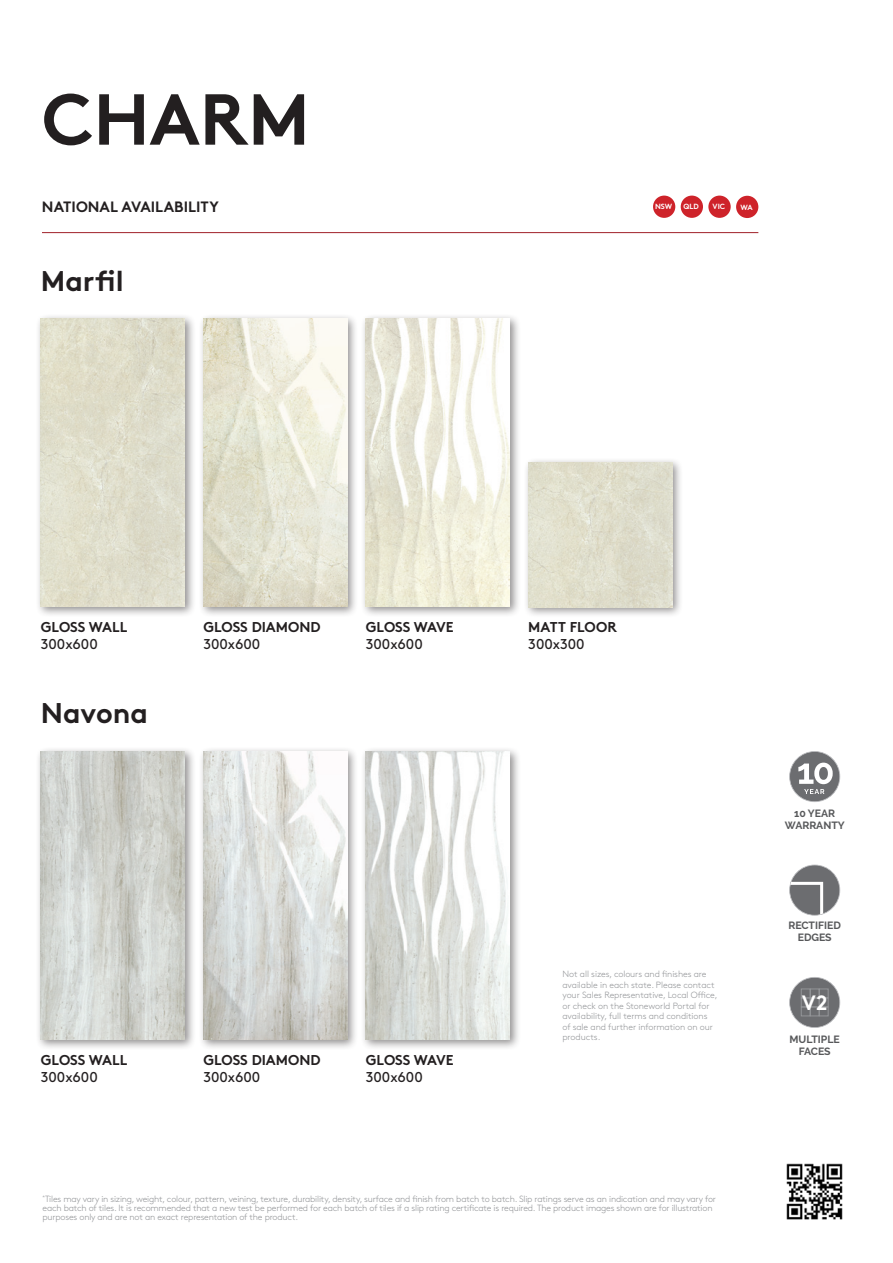
<style>
.page{position:relative;width:893px;height:1263px;background:#fff}
.page>*{position:absolute;margin:0;border:0;box-sizing:border-box;transform-origin:0 0}
.t1{font:700 72px "Brown";color:#231f20}
.t2{font:700 28.5px "Brown";color:#231f20}
.t3{font:700 20.7px "Brown";color:#fff}
.t4{font:700 15px "Brown";color:#231f20}
.t5{font:700 14.25px/17.1px "Brown";color:#231f20}
.t6{font:14.25px "Brown";color:#231f20}
.t7{font:700 10.5px/12px "Raleway";color:#57585a;text-align:center}
.t8{font:300 9px/10.5px "Brown Std";letter-spacing:-.02em;color:#939598}
.t9{font:700 7.5px "Brown";color:#fff}
.s1{font-weight:400}
</style>
<div class="page">
<img style="left:786px;top:1163px;width:57px;height:57px">
<hr style="left:42px;top:232px;width:716px;height:1px;background:#a02129">
<div style="left:653px;top:196px;width:22px;height:22px;background:#ce232a;border-radius:50%"></div>
<div style="left:681px;top:196px;width:22px;height:22px;background:#ce232a;border-radius:50%"></div>
<div style="left:708px;top:196px;width:23px;height:22px;background:#ce232a;border-radius:50%"></div>
<div style="left:736px;top:196px;width:22px;height:22px;background:#ce232a;border-radius:50%"></div>
<svg style="left:789px;top:751px;width:51px;height:51px"></svg>
<svg style="left:789px;top:864px;width:51px;height:52px"></svg>
<div style="left:36px;top:746px;width:160px;height:304px;background:#231f20;opacity:.5"></div>
<img style="left:41px;top:751px;width:144px;height:288px">
<div style="left:198px;top:746px;width:160px;height:304px;background:#231f20;opacity:.5"></div>
<img style="left:203px;top:751px;width:144px;height:288px">
<div style="left:361px;top:746px;width:160px;height:304px;background:#231f20;opacity:.5"></div>
<img style="left:366px;top:751px;width:144px;height:288px">
<div style="left:36px;top:313px;width:160px;height:305px;background:#231f20;opacity:.5"></div>
<img style="left:41px;top:319px;width:144px;height:288px">
<div style="left:198px;top:313px;width:160px;height:305px;background:#231f20;opacity:.5"></div>
<img style="left:203px;top:319px;width:144px;height:288px">
<div style="left:361px;top:313px;width:160px;height:305px;background:#231f20;opacity:.5"></div>
<img style="left:366px;top:319px;width:144px;height:288px">
<div style="left:523px;top:458px;width:160px;height:161px;background:#231f20;opacity:.5"></div>
<img style="left:528px;top:463px;width:144px;height:144px">
<svg style="left:789px;top:977px;width:51px;height:51px"></svg>
<div style="left:801px;top:988px;width:9px;height:10px;border:1px solid #939598"></div>
<div style="left:801px;top:997px;width:9px;height:10px;border:1px solid #939598"></div>
<div style="left:801px;top:1007px;width:9px;height:9px;border:1px solid #939598"></div>
<div style="left:810px;top:988px;width:9px;height:10px;border:1px solid #939598"></div>
<div style="left:810px;top:997px;width:9px;height:10px;border:1px solid #939598"></div>
<div style="left:810px;top:1007px;width:9px;height:9px;border:1px solid #939598"></div>
<div style="left:819px;top:988px;width:9px;height:10px;border:1px solid #939598"></div>
<div style="left:819px;top:997px;width:9px;height:10px;border:1px solid #939598"></div>
<div style="left:819px;top:1007px;width:9px;height:9px;border:1px solid #939598"></div>
<p class="t1" style="left:42px;top:61px;width:269px">CHARM</p>
<p class="t4" style="left:42px;top:195px;width:178px">NATIONAL AVAILABILITY</p>
<p class="t9" style="left:655px;top:201px;width:19px">NSW</p>
<p class="t9" style="left:683px;top:201px;width:17px">QLD</p>
<p class="t9" style="left:713px;top:201px;width:14px">VIC</p>
<p class="t9" style="left:740px;top:201px;width:14px">WA</p>
<p class="t2" style="left:41px;top:258px;width:84px">Marfil</p>
<p class="t5" style="left:41px;top:617px;width:88px">GLOSS WALL</p>
<p class="t6" style="left:41px;top:634px;width:58px">300x600</p>
<p class="t2" style="left:41px;top:690px;width:109px">Navona</p>
<p class="t5" style="left:203px;top:617px;width:119px">GLOSS DIAMOND<br><span class="s1">300x600</span></p>
<p class="t5" style="left:366px;top:617px;width:89px">GLOSS WAVE</p>
<p class="t6" style="left:366px;top:634px;width:58px">300x600</p>
<p class="t5" style="left:528px;top:617px;width:90px">MATT FLOOR</p>
<p class="t6" style="left:528px;top:634px;width:58px">300x300</p>
<p class="t5" style="left:41px;top:1050px;width:88px">GLOSS WALL</p>
<p class="t6" style="left:41px;top:1066px;width:58px">300x600</p>
<p class="t5" style="left:203px;top:1050px;width:119px">GLOSS DIAMOND<br><span class="s1">300x600</span></p>
<p class="t5" style="left:366px;top:1050px;width:89px">GLOSS WAVE</p>
<p class="t6" style="left:366px;top:1066px;width:58px">300x600</p>
<p class="t8" style="left:562px;top:969px;width:156px">Not all sizes, colours and finishes are available in each state. Please contact your Sales Representative, Local Office, or check on the Stoneworld Portal for availability, full terms and conditions of sale and further information on our products.</p>
<p class="t8" style="left:43px;top:1195px;width:675px;line-height:9px"><sup>*</sup>Tiles may vary in sizing, weight, colour, pattern, veining, texture, durability, density, surface and finish from batch to batch. Slip ratings serve as an indication and may vary for each batch of tiles. It is recommended that a new test be performed for each batch of tiles if a slip rating certificate is required. The product images shown are for illustration purposes only and are not an exact representation of the product.</p>
<p class="t7" style="left:794px;top:807px;width:43px">10 YEAR</p>
<p class="t7" style="left:785px;top:819px;width:61px">WARRANTY</p>
<p class="t7" style="left:788px;top:919px;width:54px">RECTIFIED<br>EDGES</p>
<p class="t3" style="left:802px;top:986px;width:27px">V2</p>
<p class="t7" style="left:789px;top:1033px;width:52px">MULTIPLE<br>FACES</p>
</div>
